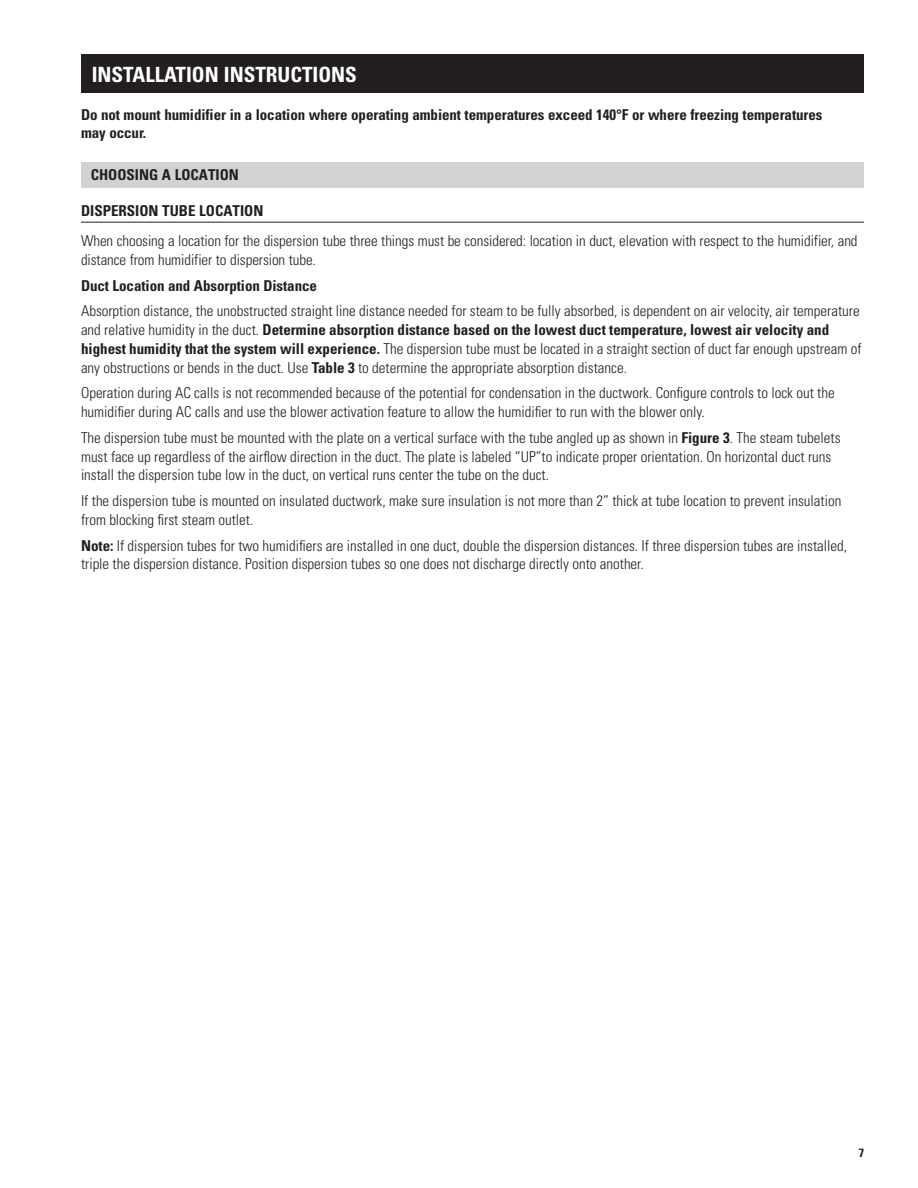
<style>
.page{position:relative;width:918px;height:1188px;background:#fff}
.page>*{position:absolute;margin:0;border:0;box-sizing:border-box;transform-origin:0 0}
.t1{font:700 condensed 21px "Univers";color:#fff}
.t2{font:300 condensed 15px/18.8px "Univers";color:#231f20}
.t3{font:700 condensed 15px/18.8px "Univers";letter-spacing:-.005em;color:#231f20}
.t4{font:700 condensed 12px "Univers";color:#231f20}
.s1{font-weight:700}
</style>
<div class="page">
<div style="left:81px;top:162px;width:783px;height:25px;background:#d1d2d4"></div>
<hr style="left:81px;top:222px;width:783px;height:1px;background:#231f20">
<div style="left:81px;top:54px;width:783px;height:39px;background:#231f20"></div>
<h1 class="t1" style="left:92px;top:61px;width:267px">INSTALLATION INSTRUCTIONS</h1>
<p class="t3" style="left:81px;top:105px;width:743px">Do not mount humidifier in a location where operating ambient temperatures exceed 140°F or where freezing temperatures may occur.</p>
<p class="t3" style="left:91px;top:165px;width:150px">CHOOSING A LOCATION</p>
<p class="t3" style="left:81px;top:201px;width:184px">DISPERSION TUBE LOCATION</p>
<p class="t2" style="left:81px;top:231px;width:778px">When choosing a location for the dispersion tube three things must be considered: location in duct, elevation with respect to the humidifier, and distance from humidifier to dispersion tube.</p>
<p class="t3" style="left:81px;top:276px;width:238px">Duct Location and Absorption Distance</p>
<p class="t2" style="left:81px;top:301px;width:782px">Absorption distance, the unobstructed straight line distance needed for steam to be fully absorbed, is dependent on air velocity, air temperature and relative humidity in the duct. <span class="s1">Determine absorption distance based on the lowest duct temperature, lowest air velocity and highest humidity that the system will experience.</span> The dispersion tube must be located in a straight section of duct far enough upstream of any obstructions or bends in the duct. Use <span class="s1">Table 3</span> to determine the appropriate absorption distance.</p>
<p class="t2" style="left:81px;top:384px;width:755px">Operation during AC calls is not recommended because of the potential for condensation in the ductwork. Configure controls to lock out the humidifier during AC calls and use the blower activation feature to allow the humidifier to run with the blower only.</p>
<p class="t2" style="left:81px;top:428px;width:761px">The dispersion tube must be mounted with the plate on a vertical surface with the tube angled up as shown in <span class="s1">Figure 3</span>. The steam tubelets must face up regardless of the airflow direction in the duct. The plate is labeled “UP”to indicate proper orientation. On horizontal duct runs install the dispersion tube low in the duct, on vertical runs center the tube on the duct.</p>
<p class="t2" style="left:81px;top:491px;width:762px">If the dispersion tube is mounted on insulated ductwork, make sure insulation is not more than 2” thick at tube location to prevent insulation from blocking first steam outlet.</p>
<p class="t2" style="left:81px;top:536px;width:768px"><span class="s1">Note:</span> If dispersion tubes for two humidifiers are installed in one duct, double the dispersion distances. If three dispersion tubes are installed, triple the dispersion distance. Position dispersion tubes so one does not discharge directly onto another.</p>
<p class="t4" style="left:859px;top:1145px;width:7px">7</p>
</div>
